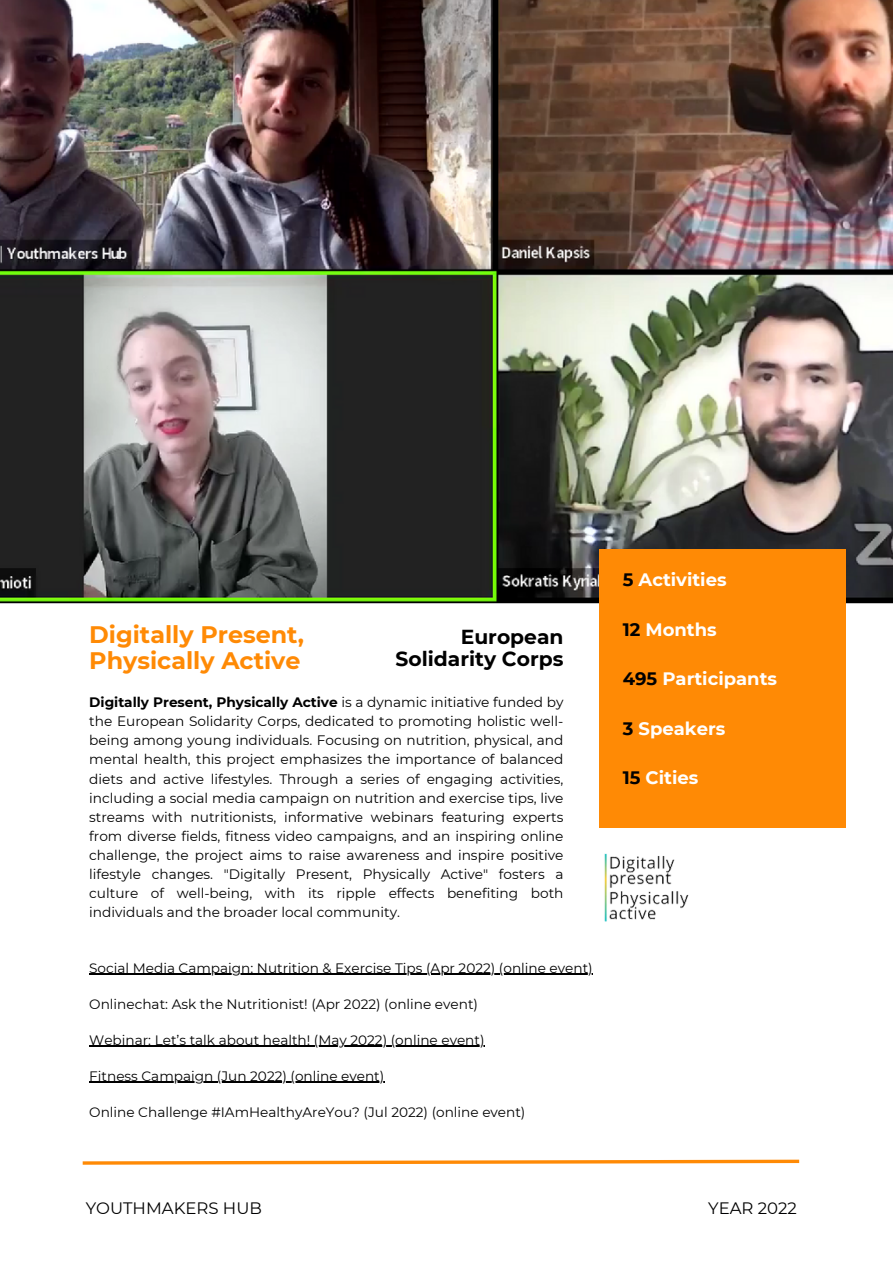
<style>
.page{position:relative;width:893px;height:1264px;background:#fff}
.page>*{position:absolute;margin:0;border:0;box-sizing:border-box;transform-origin:0 0}
.t1{font:700 23.85px/25.8px "Montserrat";color:#ff8a05}
.t2{font:700 20.25px/21.3px "Montserrat";color:#000;text-align:right}
.t3{font:700 18px "Montserrat";color:#fff}
.t4{font:16.5px "Montserrat";color:#000001}
.t5{font:13.65px/19px "Montserrat";color:#000;text-align:justify}
.s1{font-weight:700}
.s2{color:#000}
</style>
<div class="page">
<img style="left:0;top:0;width:892px;height:603px">
<div style="left:599px;top:549px;width:246px;height:278px;background:#ff8a05"></div>
<svg style="left:82px;top:1159px;width:718px;height:6px"></svg>
<hr style="left:89px;top:973px;width:503px;height:1px;background:#000">
<hr style="left:89px;top:1045px;width:395px;height:1px;background:#000">
<hr style="left:89px;top:1081px;width:295px;height:1px;background:#000">
<img style="left:599px;top:827px;width:119px;height:95px">
<p class="t1" style="left:89px;top:622px;width:216px">Digitally Present,<br>Physically Active</p>
<p class="t2" style="left:395px;top:626px;width:169px">European<br>Solidarity Corps</p>
<p class="t5" style="left:89px;top:692px;width:475px"><span class="s1">Digitally Present, Physically Active</span> is a dynamic initiative funded by the European Solidarity Corps, dedicated to promoting holistic well&shy;being among young individuals. Focusing on nutrition, physical, and mental health, this project emphasizes the importance of balanced diets and active lifestyles. Through a series of engaging activities, including a social media campaign on nutrition and exercise tips, live streams with nutritionists, informative webinars featuring experts from diverse fields, fitness video campaigns, and an inspiring online challenge, the project aims to raise awareness and inspire positive lifestyle changes. "Digitally Present, Physically Active" fosters a culture of well-being, with its ripple effects benefiting both individuals and the broader local community.</p>
<p class="t5" style="left:89px;top:958px;width:505px">Social Media Campaign: Nutrition &amp; Exercise Tips (Apr 2022) (online event)</p>
<p class="t5" style="left:89px;top:994px;width:390px">Onlinechat: Ask the Nutritionist! (Apr 2022) (online event)</p>
<p class="t5" style="left:89px;top:1030px;width:397px">Webinar: Let’s talk about health! (May 2022) (online event)</p>
<p class="t5" style="left:89px;top:1066px;width:296px">Fitness Campaign (Jun 2022) (online event)</p>
<p class="t5" style="left:89px;top:1102px;width:437px">Online Challenge #IAmHealthyAreYou? (Jul 2022) (online event)</p>
<p class="t3" style="left:622px;top:569px;width:105px"><span class="s2">5</span> Activities</p>
<p class="t3" style="left:622px;top:618px;width:95px"><span class="s2">12</span> Months</p>
<p class="t3" style="left:622px;top:667px;width:156px"><span class="s2">495</span> Participants</p>
<p class="t3" style="left:622px;top:717px;width:104px"><span class="s2">3</span> Speakers</p>
<p class="t3" style="left:622px;top:766px;width:77px"><span class="s2">15</span> Cities</p>
<p class="t4" style="left:86px;top:1198px;width:178px">YOUTHMAKERS HUB</p>
<p class="t4" style="left:708px;top:1198px;width:90px">YEAR 2022</p>
</div>
